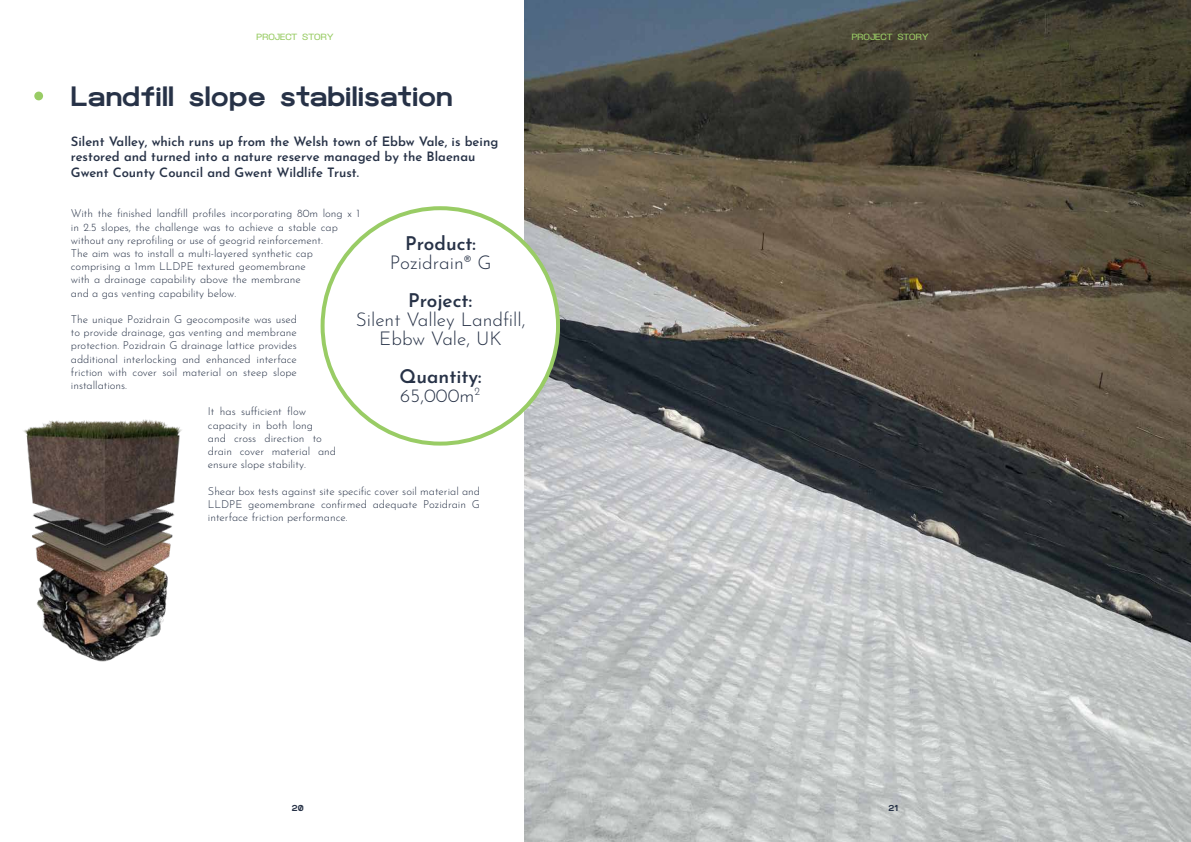
<style>
.page{position:relative;width:1191px;height:842px;background:#fff}
.page>*{position:absolute;margin:0;border:0;box-sizing:border-box;transform-origin:0 0}
.t1{font:800 28px "Clover Grotesk";color:#273247}
.t2{font:300 19px/19px "Josefin Sans";color:#273247;text-align:center}
.t3{font:600 19px/19px "Josefin Sans";color:#273247}
.t4{font:600 13px/15.6px "Josefin Sans";color:#273247}
.t5{font:300 11px/13.2px "Josefin Sans";color:#273247}
.t6{font:500 9px "Clover Grotesk";letter-spacing:-.015em;color:#99cc65}
.t7{font:800 9px "Clover Grotesk";color:#273247}
.s1{font-weight:300}
</style>
<div class="page">
<img style="left:524px;top:0;width:667px;height:842px">
<div style="left:34px;top:92px;width:9px;height:8px;background:#99cc65;border-radius:50%"></div>
<img style="left:23px;top:419px;width:159px;height:243px">
<div style="left:322px;top:208px;width:236px;height:236px;background:#fff;border-radius:50%"></div>
<p class="t6" style="left:257px;top:32px;width:79px">PROJECT STORY</p>
<p class="t6" style="left:851px;top:32px;width:79px">PROJECT STORY</p>
<h1 class="t1" style="left:71px;top:81px;width:383px">Landfill slope stabilisation</h1>
<p class="t4" style="left:71px;top:132px;width:429px">Silent Valley, which runs up from the Welsh town of Ebbw Vale, is being restored and turned into a nature reserve managed by the Blaenau<br>Gwent County Council and Gwent Wildlife Trust.</p>
<p class="t5" style="left:71px;top:206px;width:290px">With the finished landfill profiles incorporating 80m long x 1 in 2.5 slopes, the challenge was to achieve a stable cap without any reprofiling or use of geogrid reinforcement.<br>The aim was to install a multi-layered synthetic cap comprising a 1mm LLDPE textured geomembrane<br>with a drainage capability above the membrane<br>and a gas venting capability below.</p>
<p class="t5" style="left:71px;top:311px;width:228px;text-align:justify">The unique Pozidrain G geocomposite was used to provide drainage, gas venting and membrane protection. Pozidrain G drainage lattice provides additional interlocking and enhanced interface friction with cover soil material on steep slope installations.</p>
<p class="t5" style="left:208px;top:404px;width:130px">It has sufficient flow capacity in both long<br>and cross direction to drain cover material and ensure slope stability.</p>
<p class="t5" style="left:208px;top:483px;width:274px;text-align:justify">Shear box tests against site specific cover soil material and LLDPE geomembrane confirmed adequate Pozidrain G interface friction performance.</p>
<h2 class="t3" style="left:405px;top:231px;width:72px">Product:</h2>
<h2 class="t2" style="left:390px;top:251px;width:103px">Pozidrain® G</h2>
<h2 class="t3" style="left:408px;top:288px;width:65px">Project:</h2>
<h2 class="t2" style="left:356px;top:308px;width:171px">Silent Valley Landfill,<br>Ebbw Vale, UK</h2>
<h2 class="t3" style="left:399px;top:364px;width:84px">Quantity:<br><span class="s1">65,000m</span><sup>2</sup></h2>
<p class="t7" style="left:292px;top:803px;width:13px">20</p>
<p class="t7" style="left:888px;top:803px;width:11px">21</p>
</div>
